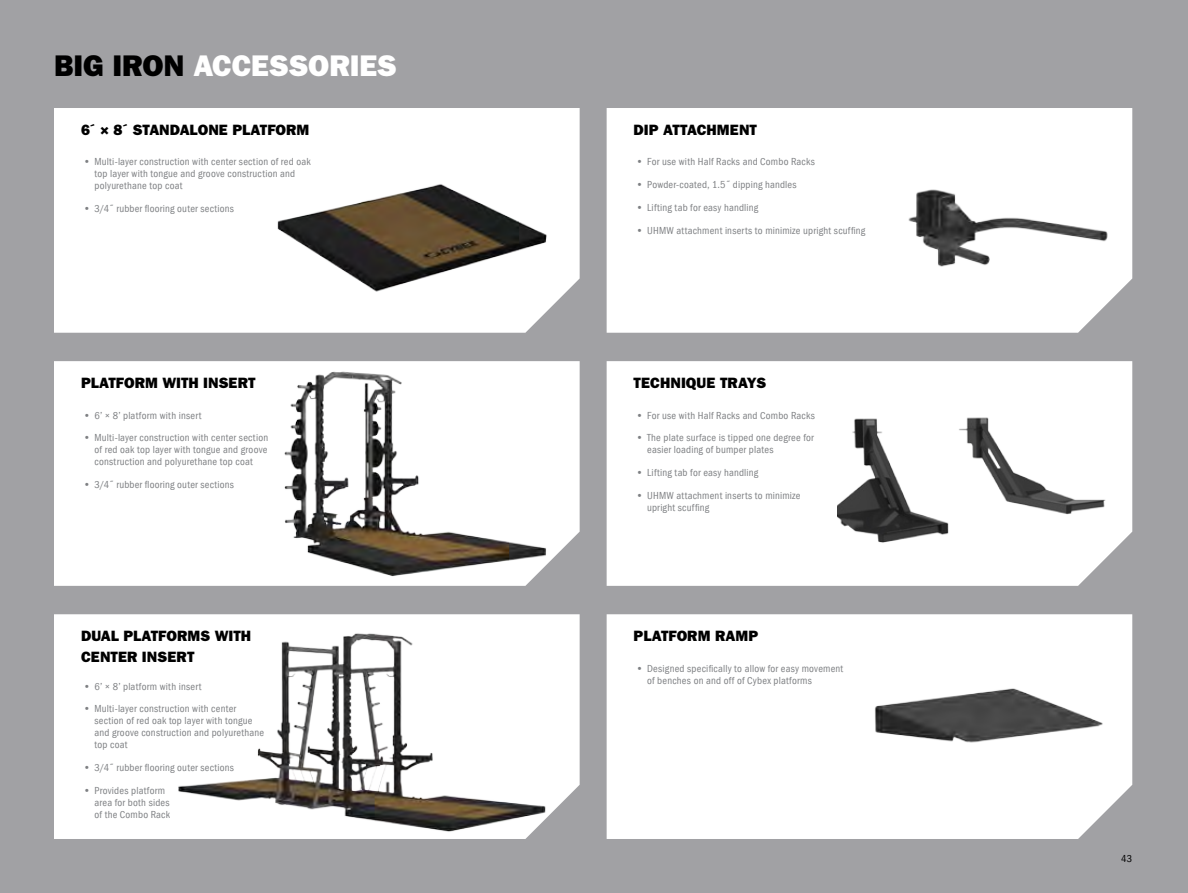
<style>
.page{position:relative;width:1188px;height:893px;background:#a1a1a4}
.page>*{position:absolute;margin:0;border:0;box-sizing:border-box;transform-origin:0 0}
.t1{font:30px "ITC Franklin Gothic Std Hvy";letter-spacing:-.005em;color:#fff}
.t2{font:15px/21px "ITC Franklin Gothic Std Hvy";letter-spacing:.005em;color:#000}
.t3{font:condensed 10.5px/12px "Franklin Gothic";letter-spacing:.02em;color:#7e8083}
.t4{font:condensed 10.5px "Franklin Gothic";color:#000}
.s1{color:#000}
.s2{font-family:"ITC Franklin Gothic Std";font-weight:600;font-stretch:normal}
</style>
<div class="page">
<div style="left:54px;top:108px;width:526px;height:225px;background:#fff"></div>
<div style="left:607px;top:108px;width:525px;height:225px;background:#fff"></div>
<div style="left:54px;top:361px;width:526px;height:225px;background:#fff"></div>
<div style="left:607px;top:361px;width:491px;height:225px;background:#fff"></div>
<div style="left:54px;top:614px;width:526px;height:225px;background:#fff"></div>
<div style="left:607px;top:614px;width:525px;height:225px;background:#fff"></div>
<img style="left:100px;top:614px;width:454px;height:225px">
<img style="left:234px;top:361px;width:339px;height:225px">
<img style="left:244px;top:112px;width:313px;height:221px">
<img style="left:889px;top:151px;width:234px;height:145px">
<img style="left:837px;top:361px;width:295px;height:205px">
<img style="left:859px;top:639px;width:273px;height:163px">
<h1 class="t1" style="left:54px;top:48px;width:345px"><span class="s1">BIG IRON</span> ACCESSORIES</h1>
<h2 class="t2" style="left:81px;top:119px;width:230px">6´ × 8´ STANDALONE PLATFORM</h2>
<h2 class="t2" style="left:634px;top:119px;width:125px">DIP ATTACHMENT</h2>
<p class="t3" style="left:95px;top:156px;width:218px;text-indent:-11px"><span class="s2">•</span> Multi-layer construction with center section of red oak top layer with tongue and groove construction and polyurethane top coat</p>
<p class="t3" style="left:84px;top:203px;width:152px"><span class="s2">•</span> 3/4˝ rubber flooring outer sections</p>
<p class="t3" style="left:636px;top:156px;width:180px"><span class="s2">•</span> For use with Half Racks and Combo Racks</p>
<p class="t3" style="left:636px;top:179px;width:162px"><span class="s2">•</span> Powder-coated, 1.5˝ dipping handles</p>
<p class="t3" style="left:636px;top:202px;width:123px"><span class="s2">•</span> Lifting tab for easy handling</p>
<p class="t3" style="left:636px;top:224px;width:230px"><span class="s2">•</span> UHMW attachment inserts to minimize upright scuffing</p>
<h2 class="t2" style="left:81px;top:372px;width:176px">PLATFORM WITH INSERT</h2>
<h2 class="t2" style="left:634px;top:372px;width:134px">TECHNIQUE TRAYS</h2>
<p class="t3" style="left:84px;top:409px;width:119px"><span class="s2">•</span> 6’ × 8’ platform with insert</p>
<p class="t3" style="left:95px;top:432px;width:175px;text-align:justify;text-indent:-11px"><span class="s2">•</span> Multi-layer construction with center section of red oak top layer with tongue and groove construction and polyurethane top coat</p>
<p class="t3" style="left:84px;top:479px;width:152px"><span class="s2">•</span> 3/4˝ rubber flooring outer sections</p>
<p class="t3" style="left:636px;top:409px;width:180px"><span class="s2">•</span> For use with Half Racks and Combo Racks</p>
<p class="t3" style="left:647px;top:432px;width:168px;text-indent:-11px"><span class="s2">•</span> The plate surface is tipped one degree for easier loading of bumper plates</p>
<p class="t3" style="left:636px;top:467px;width:123px"><span class="s2">•</span> Lifting tab for easy handling</p>
<p class="t3" style="left:647px;top:490px;width:155px;text-indent:-11px"><span class="s2">•</span> UHMW attachment inserts to minimize upright scuffing</p>
<h2 class="t2" style="left:81px;top:625px;width:172px">DUAL PLATFORMS WITH<br>CENTER INSERT</h2>
<h2 class="t2" style="left:634px;top:625px;width:126px">PLATFORM RAMP</h2>
<p class="t3" style="left:84px;top:680px;width:119px"><span class="s2">•</span> 6’ × 8’ platform with insert</p>
<p class="t3" style="left:95px;top:703px;width:171px;text-indent:-11px"><span class="s2">•</span> Multi-layer construction with center section of red oak top layer with tongue and groove construction and polyurethane top coat</p>
<p class="t3" style="left:84px;top:762px;width:152px"><span class="s2">•</span> 3/4˝ rubber flooring outer sections</p>
<p class="t3" style="left:95px;top:785px;width:77px;text-indent:-11px"><span class="s2">•</span> Provides platform area for both sides of the Combo Rack</p>
<p class="t3" style="left:647px;top:662px;width:198px;text-indent:-11px"><span class="s2">•</span> Designed specifically to allow for easy movement of benches on and off of Cybex platforms</p>
<p class="t4" style="left:1121px;top:852px;width:13px">43</p>
</div>
